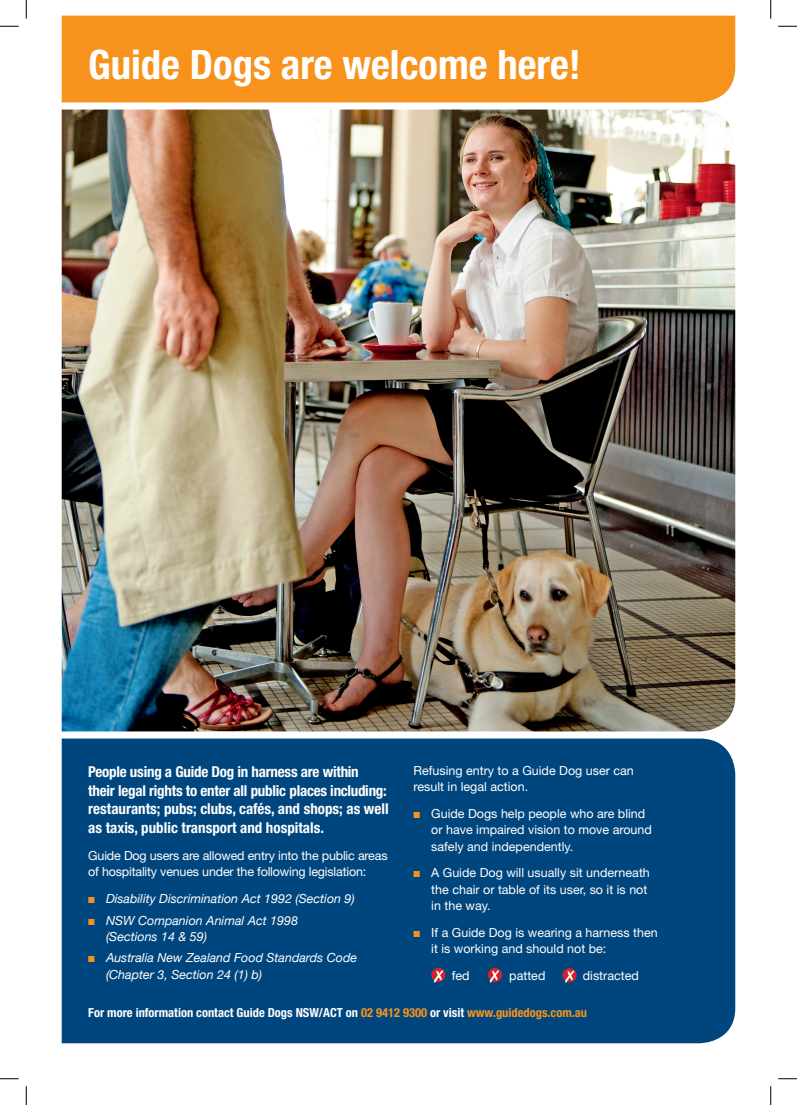
<style>
.page{position:relative;width:797px;height:1105px;background:#fff}
.page>*{position:absolute;margin:0;border:0;box-sizing:border-box;transform-origin:0 0}
.t1{font:700 condensed 40.62px "Helvetica Neue LT";color:#fff}
.t2{font:700 condensed 15px/18.8px "Helvetica Neue LT";letter-spacing:-.015em;color:#fff}
.t3{font:12.5px/16.2px "Helvetica Neue LT";color:#fff}
.t4{font:italic 12.5px/16.2px "Helvetica Neue";color:#fff}
.t5{font:700 condensed 12.5px "Helvetica Neue LT";color:#fff}
.s1{color:#f7931d}
</style>
<div class="page">
<div style="left:62px;top:16px;width:673px;height:86px;background:#f7931d"></div>
<img style="left:62px;top:110px;width:673px;height:621px">
<div style="left:62px;top:738px;width:673px;height:305px;background:#00467e"></div>
<svg style="left:431px;top:968px;width:14px;height:14px"></svg>
<svg style="left:434px;top:970px;width:9px;height:12px"></svg>
<div style="left:488px;top:968px;width:14px;height:14px;background:#d1232a;border-radius:50%"></div>
<svg style="left:489px;top:970px;width:10px;height:12px"></svg>
<svg style="left:562px;top:968px;width:14px;height:14px"></svg>
<svg style="left:565px;top:971px;width:9px;height:11px"></svg>
<svg style="left:0;top:25px;width:19px;height:2px"></svg>
<svg style="left:778px;top:25px;width:19px;height:2px"></svg>
<svg style="left:0;top:1078px;width:19px;height:1px"></svg>
<svg style="left:778px;top:1078px;width:19px;height:1px"></svg>
<svg style="left:25px;top:0;width:2px;height:19px"></svg>
<svg style="left:25px;top:1086px;width:2px;height:19px"></svg>
<svg style="left:770px;top:0;width:1px;height:19px"></svg>
<svg style="left:770px;top:1086px;width:1px;height:19px"></svg>
<p class="t1" style="left:88px;top:40px;width:494px">Guide Dogs are welcome here!</p>
<p class="t3" style="left:413px;top:762px;width:222px">Refusing entry to a Guide Dog user can result in legal action.</p>
<p class="t3" style="left:431px;top:805px;width:222px;text-indent:-18px"><span class="s1">■</span> Guide Dogs help people who are blind or have impaired vision to move around safely and independently.</p>
<p class="t3" style="left:431px;top:865px;width:220px;text-indent:-18px"><span class="s1">■</span> A Guide Dog will usually sit underneath the chair or table of its user, so it is not in the way.</p>
<p class="t3" style="left:431px;top:924px;width:228px;text-indent:-18px"><span class="s1">■</span> If a Guide Dog is wearing a harness then it is working and should not be:</p>
<p class="t3" style="left:451px;top:967px;width:19px">fed</p>
<p class="t3" style="left:509px;top:967px;width:38px">patted</p>
<p class="t3" style="left:583px;top:967px;width:58px">distracted</p>
<p class="t5" style="left:88px;top:1005px;width:500px">For more information contact Guide Dogs NSW/ACT on <span class="s1">02 9412 9300</span> or visit <span class="s1">www.guidedogs.com.au</span></p>
<p class="t2" style="left:88px;top:762px;width:302px">People using a Guide Dog in harness are within their legal rights to enter all public places including: restaurants; pubs; clubs, cafés, and shops; as well as taxis, public transport and hospitals.</p>
<p class="t3" style="left:88px;top:847px;width:301px">Guide Dog users are allowed entry into the public areas of hospitality venues under the following legislation:</p>
<p class="t4" style="left:88px;top:890px;width:268px"><span class="s1">■</span> Disability Discrimination Act 1992 (Section 9)</p>
<p class="t4" style="left:106px;top:912px;width:193px;text-indent:-18px"><span class="s1">■</span> NSW Companion Animal Act 1998 (Sections 14 &amp; 59)</p>
<p class="t4" style="left:106px;top:950px;width:252px;text-indent:-18px"><span class="s1">■</span> Australia New Zealand Food Standards Code (Chapter 3, Section 24 (1) b)</p>
</div>
